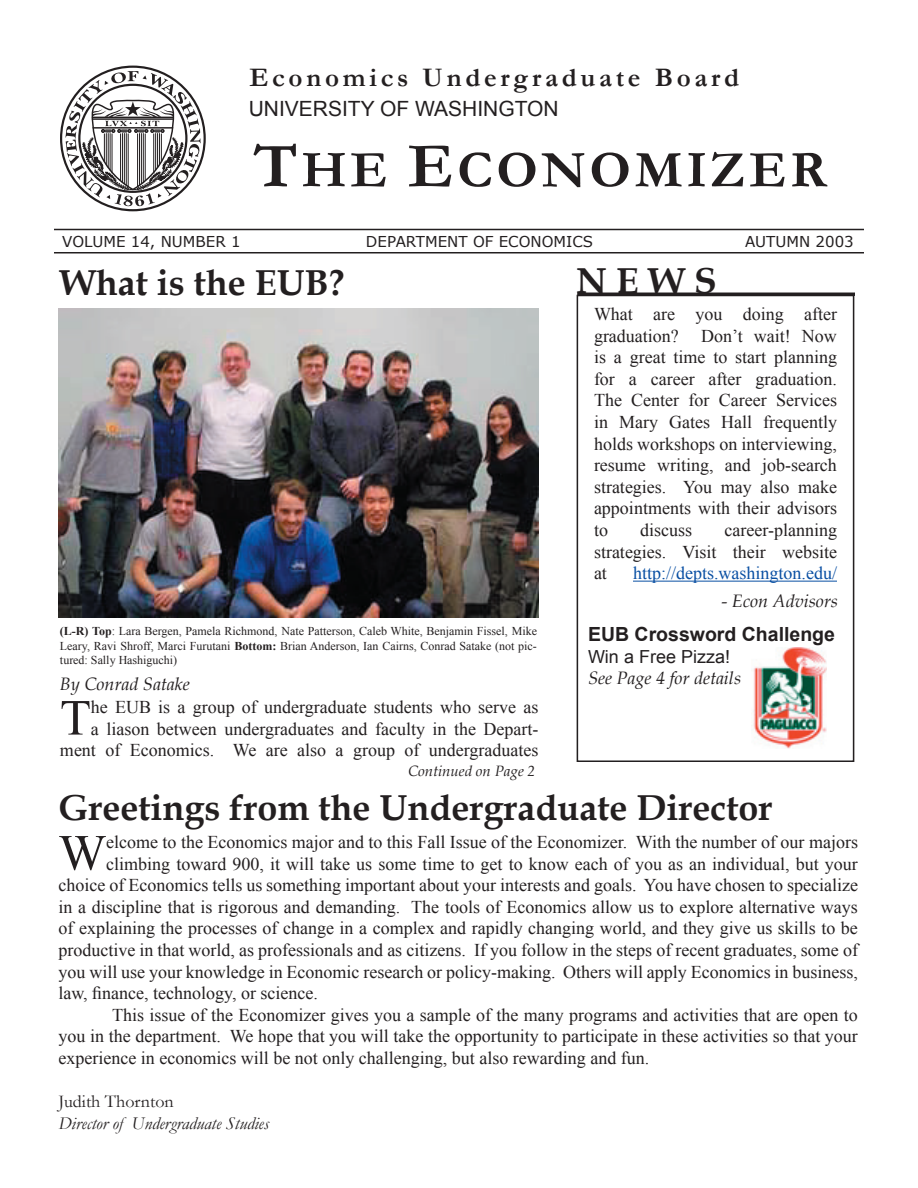
<style>
.page{position:relative;width:918px;height:1188px;background:#fff}
.page>*{position:absolute;margin:0;border:0;box-sizing:border-box;transform-origin:0 0}
.t1{font:700 52.5px "Garamond";letter-spacing:.07em;color:#231f20}
.t2{font:50.55px "Times New Roman";color:#231f20}
.t3{font:700 36px "Book Antiqua";color:#231f20}
.t4{font:700 27px "Garamond";letter-spacing:.14em;color:#231f20}
.t5{font:21px "Arial";color:#231f20}
.t6{font:700 19.5px "Arial";color:#231f20}
.t7{font:18px/21.6px "Times New Roman";color:#231f20;text-align:justify}
.t8{font:italic 18px "Book Antiqua";color:#231f20}
.t9{font:italic 18px "Garamond";color:#231f20}
.t10{font:18px "Times New Roman";color:#094fa3}
.t11{font:18px "Garamond";color:#231f20}
.t12{font:18px "Arial";color:#231f20}
.t13{font:15px "Verdana";color:#231f20}
.t14{font:italic 15px "Book Antiqua";color:#231f20}
.t15{font:12px/14.4px "Times New Roman";color:#231f20;text-align:justify}
.s1{font-size:64.5px}
.s2{font-weight:700}
</style>
<div class="page">
<svg style="left:60px;top:65px;width:146px;height:147px"></svg>
<hr style="left:54px;top:229px;width:810px;height:1px;background:#231f20">
<hr style="left:54px;top:252px;width:810px;height:1px;background:#231f20">
<img style="left:58px;top:309px;width:480px;height:309px">
<div style="left:577px;top:295px;width:277px;height:467px;border:2px solid #231f20"></div>
<div style="left:577px;top:293px;width:278px;height:3px;border:2px solid #231f20"></div>
<hr style="left:633px;top:581px;width:204px;height:1px;background:#094fa3">
<img style="left:753px;top:648px;width:74px;height:100px">
<p class="t4" style="left:249px;top:59px;width:491px">Economics Undergraduate Board</p>
<p class="t5" style="left:249px;top:95px;width:311px">UNIVERSITY OF WASHINGTON</p>
<p class="t1" style="left:253px;top:134px;width:575px"><span class="s1">T</span>HE <span class="s1">E</span>CONOMIZER</p>
<p class="t13" style="left:62px;top:232px;width:180px">VOLUME 14, NUMBER 1</p>
<p class="t13" style="left:366px;top:232px;width:229px">DEPARTMENT OF ECONOMICS</p>
<p class="t13" style="left:745px;top:232px;width:110px">AUTUMN 2003</p>
<p class="t3" style="left:60px;top:258px;width:286px">What is the EUB?</p>
<p class="t15" style="left:60px;top:624px;width:479px"><span class="s2">(L-R) Top</span>: Lara Bergen, Pamela Richmond, Nate Patterson, Caleb White, Benjamin Fissel, Mike Leary, Ravi Shroff, Marci Furutani <span class="s2">Bottom:</span> Brian Anderson, Ian Cairns, Conrad Satake (not pic&shy;tured: Sally Hashiguchi)</p>
<p class="t8" style="left:60px;top:671px;width:131px">By Conrad Satake</p>
<p class="t2" style="left:60px;top:684px;width:32px">T</p>
<p class="t7" style="left:60px;top:696px;width:480px;text-align:right">he EUB is a group of undergraduate students who serve as<br>a liason between undergraduates and faculty in the Depart&shy;ment of Economics. We are also a group of undergraduates</p>
<p class="t14" style="left:408px;top:760px;width:129px">Continued on Page 2</p>
<p class="t3" style="left:576px;top:256px;width:142px">N E W S</p>
<p class="t7" style="left:594px;top:303px;width:245px">What are you doing after graduation? Don’t wait! Now is a great time to start planning for a career after graduation.<br>The Center for Career Services in Mary Gates Hall frequently holds workshops on interviewing, resume writing, and job-search strategies. You may also make appointments with their advisors to</p>
<p class="t7" style="left:594px;top:519px;width:245px;text-indent:130px">career-planning strategies. Visit their website at</p>
<p class="t7" style="left:640px;top:519px;width:54px">discuss</p>
<p class="t10" style="left:633px;top:561px;width:206px">http://depts.washington.edu/</p>
<p class="t8" style="left:722px;top:588px;width:118px">- Econ Advisors</p>
<p class="t6" style="left:588px;top:621px;width:249px">EUB Crossword Challenge</p>
<p class="t12" style="left:588px;top:645px;width:144px">Win a Free Pizza!</p>
<p class="t8" style="left:588px;top:666px;width:155px">See Page 4 for details</p>
<p class="t3" style="left:58px;top:783px;width:715px">Greetings from the Undergraduate Director</p>
<p class="t2" style="left:58px;top:819px;width:49px">W</p>
<p class="t7" style="left:106px;top:831px;width:753px">elcome to the Economics major and to this Fall Issue of the Economizer. With the number of our majors</p>
<p class="t7" style="left:106px;top:852px;width:753px">climbing toward 900, it will take us some time to get to know each of you as an individual, but your</p>
<p class="t7" style="left:58px;top:874px;width:801px">choice of Economics tells us something important about your interests and goals. You have chosen to specialize</p>
<p class="t7" style="left:58px;top:896px;width:801px">in a discipline that is rigorous and demanding. The tools of Economics allow us to explore alternative ways</p>
<p class="t7" style="left:58px;top:917px;width:801px">of explaining the processes of change in a complex and rapidly changing world, and they give us skills to be</p>
<p class="t7" style="left:58px;top:939px;width:801px">productive in that world, as professionals and as citizens. If you follow in the steps of recent graduates, some of</p>
<p class="t7" style="left:58px;top:960px;width:801px">you will use your knowledge in Economic research or policy-making. Others will apply Economics in business,</p>
<p class="t7" style="left:58px;top:982px;width:261px">law, finance, technology, or science.</p>
<p class="t7" style="left:58px;top:1004px;width:801px;text-indent:54px">This issue of the Economizer gives you a sample of the many programs and activities that are open to you in the department. We hope that you will take the opportunity to participate in these activities so that your experience in economics will be not only challenging, but also rewarding and fun.</p>
<p class="t11" style="left:58px;top:1089px;width:117px">Judith Thornton</p>
<p class="t9" style="left:58px;top:1111px;width:212px">Director of Undergraduate Studies</p>
</div>
